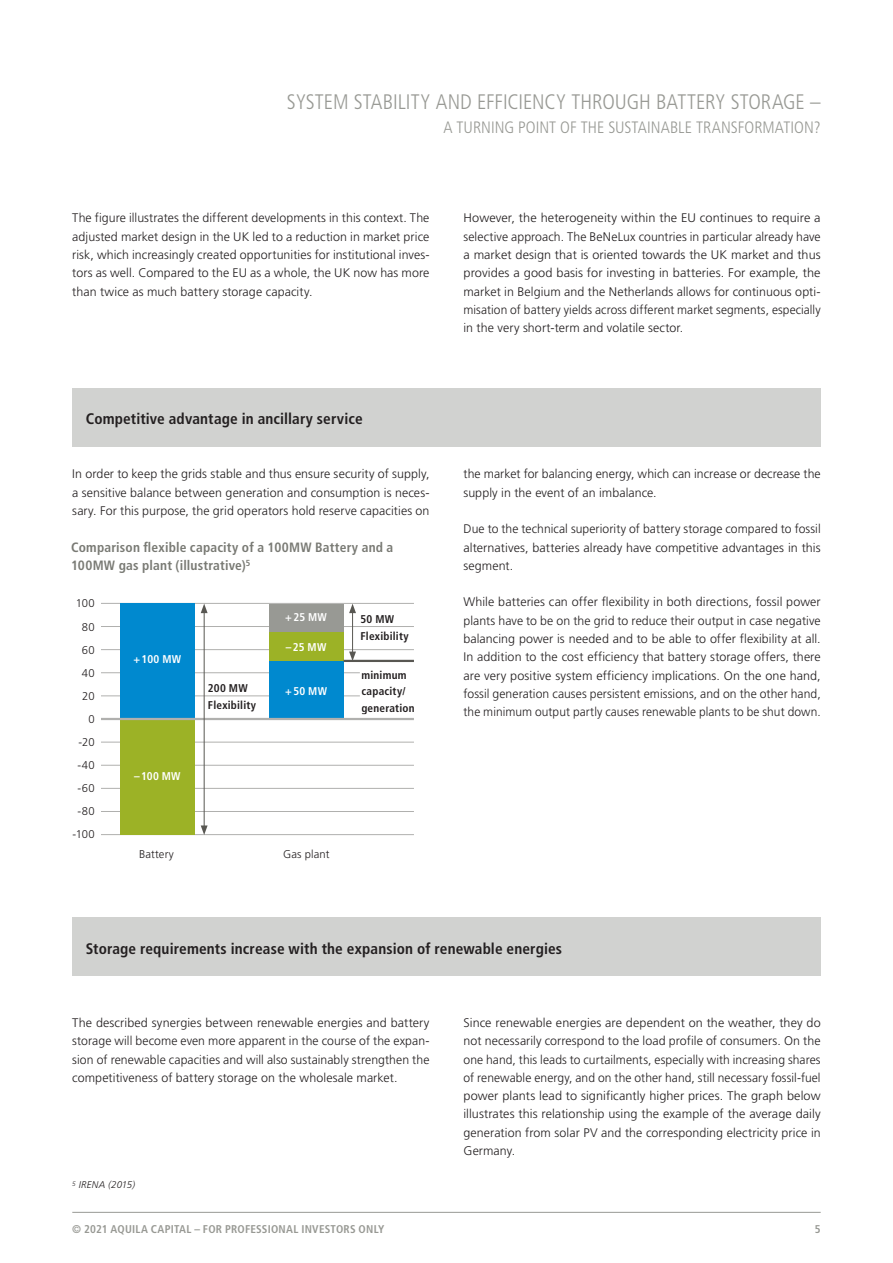
<style>
.page{position:relative;width:893px;height:1263px;background:#fff}
.page>*{position:absolute;margin:0;border:0;box-sizing:border-box;transform-origin:0 0}
.t1{font:300 condensed 21px "Frutiger LT Pro";letter-spacing:-.005em;color:#989994}
.t2{font:300 condensed 16.5px "Frutiger LT Pro";letter-spacing:.005em;color:#989994}
.NEU___Headline_engli{font:700 condensed 15.3px "Frutiger LT Pro";letter-spacing:.01em;color:#231f20}
.NEU___Grafik-_Tabell{font:700 condensed 13.5px/18.3px "Frutiger LT Pro";letter-spacing:.015em;color:#797a74}
.NEU___Fließtext_whit{font:300 12.45px/18.3px "Frutiger LT Pro";letter-spacing:.005em;color:#231f20;text-align:justify}
.NEU___Fließtext_whit-2{font:700 condensed 11.25px/16.5px "Frutiger LT Pro";letter-spacing:.02em;color:#231f20}
.t3{font:700 condensed 11.25px "Frutiger LT Pro";letter-spacing:.02em;color:#989994}
.NEU___Zahlen_Y-Achse{font:300 11.25px "Frutiger LT Pro";letter-spacing:.01em;color:#231f20}
.NEU___Fließtext_whit-3{font:700 condensed 11.25px "Frutiger LT Pro";letter-spacing:.025em;color:#fff}
.NEU___Fußnote{font:italic 300 9.75px "Frutiger LT Pro";letter-spacing:.015em;color:#231f20}
</style>
<div class="page">
<hr style="left:72px;top:1212px;width:749px;height:1px;background:#989994">
<div style="left:72px;top:388px;width:749px;height:58px;background:#d1d2d0"></div>
<hr style="left:101px;top:811px;width:313px;height:1px;background:#b0b0ae">
<hr style="left:101px;top:834px;width:313px;height:1px;background:#b0b0ae">
<hr style="left:101px;top:788px;width:313px;height:1px;background:#b0b0ae">
<hr style="left:101px;top:765px;width:313px;height:1px;background:#b0b0ae">
<hr style="left:101px;top:742px;width:313px;height:1px;background:#b0b0ae">
<hr style="left:101px;top:695px;width:313px;height:1px;background:#b0b0ae">
<hr style="left:101px;top:672px;width:313px;height:1px;background:#b0b0ae">
<hr style="left:101px;top:649px;width:313px;height:1px;background:#b0b0ae">
<hr style="left:101px;top:626px;width:313px;height:1px;background:#b0b0ae">
<hr style="left:101px;top:603px;width:313px;height:1px;background:#b0b0ae">
<div style="left:361px;top:666px;width:66px;height:49px;background:#fff"></div>
<div style="left:120px;top:603px;width:75px;height:116px;background:#0089cf"></div>
<div style="left:269px;top:661px;width:75px;height:58px;background:#0089cf"></div>
<div style="left:269px;top:604px;width:75px;height:28px;background:#989994"></div>
<div style="left:269px;top:632px;width:75px;height:29px;background:#9cb226"></div>
<div style="left:120px;top:719px;width:75px;height:116px;background:#9cb226"></div>
<hr style="left:101px;top:718px;width:313px;height:2px;background:#b0b0ae">
<hr style="left:344px;top:660px;width:70px;height:2px;background:#585752">
<hr style="left:204px;top:611px;width:1px;height:217px;background:#585752">
<svg style="left:201px;top:604px;width:7px;height:9px"></svg>
<svg style="left:201px;top:825px;width:7px;height:10px"></svg>
<hr style="left:352px;top:611px;width:1px;height:43px;background:#585752">
<svg style="left:349px;top:604px;width:7px;height:9px"></svg>
<svg style="left:349px;top:651px;width:7px;height:9px"></svg>
<div style="left:72px;top:917px;width:749px;height:59px;background:#d1d2d0"></div>
<h1 class="t1" style="left:287px;top:90px;width:535px">SYSTEM STABILITY AND EFFICIENCY THROUGH BATTERY STORAGE –</h1>
<h2 class="t2" style="left:443px;top:118px;width:379px">A TURNING POINT OF THE SUSTAINABLE TRANSFORMATION?</h2>
<p class="NEU___Fließtext_whit" style="left:72px;top:209px;width:359px">The figure illustrates the different developments in this context. The adjusted market design in the UK led to a reduction in market price risk, which increasingly created opportunities for institutional inves&shy;tors as well. Compared to the EU as a whole, the UK now has more than twice as much battery storage capacity.</p>
<p class="NEU___Headline_engli" style="left:86px;top:409px;width:278px">Competitive advantage in ancillary service</p>
<p class="NEU___Fließtext_whit" style="left:72px;top:465px;width:359px">In order to keep the grids stable and thus ensure security of supply, a sensitive balance between generation and consumption is neces&shy;sary. For this purpose, the grid operators hold reserve capacities on</p>
<p class="NEU___Grafik-_Tabell" style="left:71px;top:538px;width:324px">Comparison flexible capacity of a 100MW Battery and a<br>100MW gas plant (illustrative)<sup>5</sup></p>
<p class="NEU___Zahlen_Y-Achse" style="left:76px;top:597px;width:20px">100</p>
<p class="NEU___Zahlen_Y-Achse" style="left:82px;top:620px;width:14px">80</p>
<p class="NEU___Zahlen_Y-Achse" style="left:82px;top:643px;width:14px">60</p>
<p class="NEU___Zahlen_Y-Achse" style="left:82px;top:666px;width:14px">40</p>
<p class="NEU___Zahlen_Y-Achse" style="left:82px;top:689px;width:14px">20</p>
<p class="NEU___Zahlen_Y-Achse" style="left:88px;top:712px;width:8px">0</p>
<p class="NEU___Zahlen_Y-Achse" style="left:79px;top:735px;width:17px">-20</p>
<p class="NEU___Zahlen_Y-Achse" style="left:77px;top:759px;width:19px">-40</p>
<p class="NEU___Zahlen_Y-Achse" style="left:78px;top:782px;width:19px">-60</p>
<p class="NEU___Zahlen_Y-Achse" style="left:78px;top:805px;width:19px">-80</p>
<p class="NEU___Zahlen_Y-Achse" style="left:73px;top:828px;width:24px">-100</p>
<p class="NEU___Fließtext_whit-3" style="left:285px;top:611px;width:43px">+25 MW</p>
<p class="NEU___Fließtext_whit-3" style="left:133px;top:652px;width:49px">+100 MW</p>
<p class="NEU___Fließtext_whit-3" style="left:134px;top:769px;width:48px">–100 MW</p>
<p class="NEU___Fließtext_whit-2" style="left:208px;top:680px;width:50px">200 MW<br>Flexibility</p>
<p class="NEU___Fließtext_whit-3" style="left:286px;top:640px;width:42px">–25 MW</p>
<p class="NEU___Fließtext_whit-3" style="left:285px;top:684px;width:43px">+50 MW</p>
<p class="NEU___Zahlen_Y-Achse" style="left:139px;top:847px;width:36px">Battery</p>
<p class="NEU___Zahlen_Y-Achse" style="left:283px;top:847px;width:48px">Gas plant</p>
<p class="NEU___Fließtext_whit-2" style="left:361px;top:611px;width:50px">50 MW<br>Flexibility</p>
<p class="NEU___Fließtext_whit-2" style="left:361px;top:666px;width:55px">minimum capacity/ generation</p>
<p class="NEU___Fließtext_whit" style="left:463px;top:209px;width:359px">However, the heterogeneity within the EU continues to require a selective approach. The BeNeLux countries in particular already have a market design that is oriented towards the UK market and thus provides a good basis for investing in batteries. For example, the market in Belgium and the Netherlands allows for continuous opti&shy;misation of battery yields across different market segments, especially in the very short-term and volatile sector.</p>
<p class="NEU___Fließtext_whit" style="left:463px;top:465px;width:359px">the market for balancing energy, which can increase or decrease the supply in the event of an imbalance.</p>
<p class="NEU___Fließtext_whit" style="left:463px;top:520px;width:359px">Due to the technical superiority of battery storage compared to fossil alternatives, batteries already have competitive advantages in this segment.</p>
<p class="NEU___Fließtext_whit" style="left:463px;top:593px;width:359px">While batteries can offer flexibility in both directions, fossil power plants have to be on the grid to reduce their output in case negative balancing power is needed and to be able to offer flexibility at all.<br>In addition to the cost efficiency that battery storage offers, there are very positive system efficiency implications. On the one hand, fossil generation causes persistent emissions, and on the other hand, the minimum output partly causes renewable plants to be shut down.</p>
<p class="NEU___Headline_engli" style="left:86px;top:939px;width:478px">Storage requirements increase with the expansion of renewable energies</p>
<p class="NEU___Fließtext_whit" style="left:72px;top:1013px;width:359px">The described synergies between renewable energies and battery storage will become even more apparent in the course of the expan&shy;sion of renewable capacities and will also sustainably strengthen the competitiveness of battery storage on the wholesale market.</p>
<p class="NEU___Fließtext_whit" style="left:463px;top:1013px;width:359px">Since renewable energies are dependent on the weather, they do not necessarily correspond to the load profile of consumers. On the one hand, this leads to curtailments, especially with increasing shares of renewable energy, and on the other hand, still necessary fossil-fuel power plants lead to significantly higher prices. The graph below illustrates this relationship using the example of the average daily generation from solar PV and the corresponding electricity price in Germany.</p>
<p class="NEU___Fußnote" style="left:72px;top:1179px;width:64px"><sup>5</sup> IRENA (2015)</p>
<p class="t3" style="left:72px;top:1222px;width:314px">© 2021 AQUILA CAPITAL – FOR PROFESSIONAL INVESTORS ONLY</p>
<p class="t3" style="left:815px;top:1222px;width:7px">5</p>
</div>
